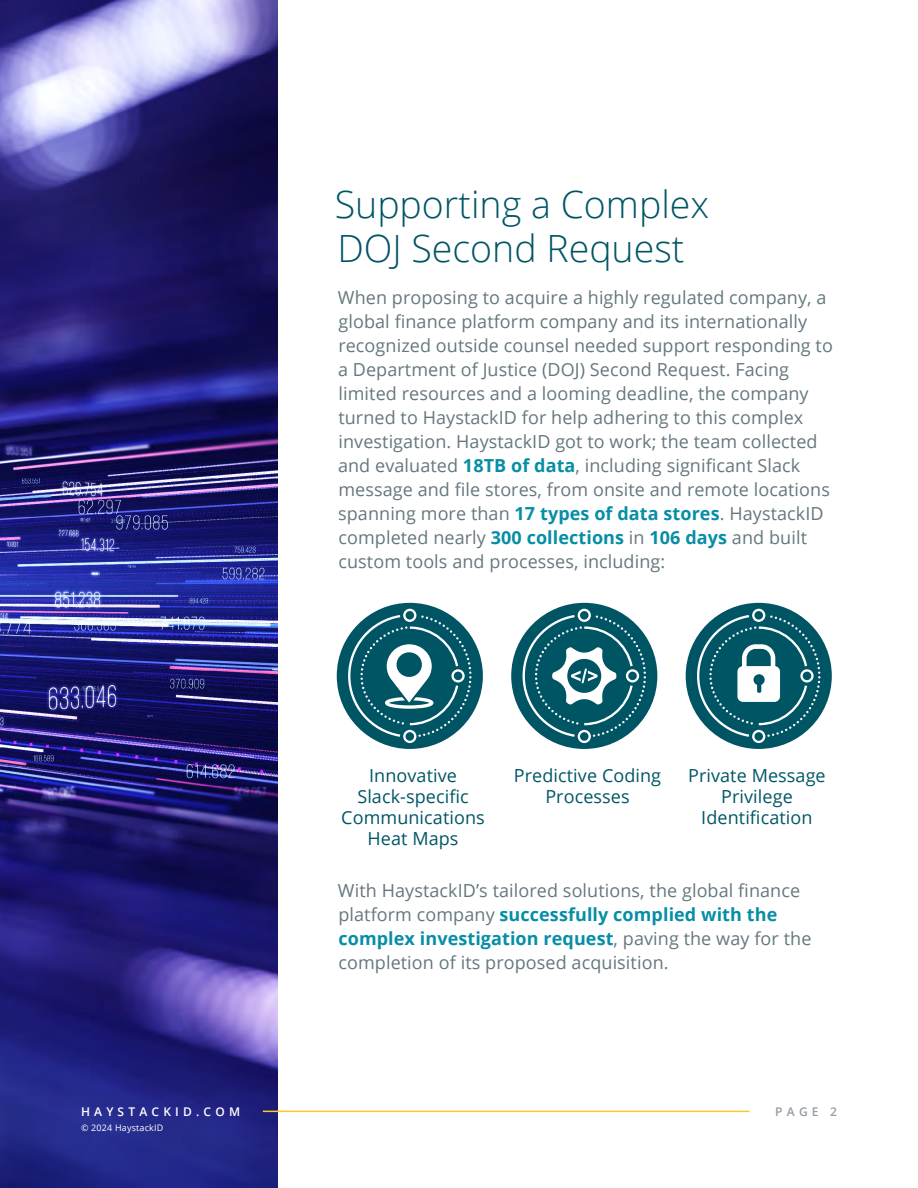
<style>
.page{position:relative;width:918px;height:1188px;background:#fff}
.page>*{position:absolute;margin:0;border:0;box-sizing:border-box;transform-origin:0 0}
.t1{font:300 37.5px/43.5px "Open Sans";color:#005565}
.t2{font:18px/24px "Open Sans";letter-spacing:.005em;color:#65777e}
.t3{font:18px/21px "Open Sans";letter-spacing:.005em;color:#005565;text-align:center}
.t4{font:600 12px "Open Sans";letter-spacing:.35em;color:#fff}
.t5{font:600 12px "Open Sans";color:#949ca6}
.t6{font:9px "Open Sans";letter-spacing:.02em;color:#fff}
.s1{font-weight:700;color:#078ea6}
</style>
<div class="page">
<img style="left:0;top:0;width:278px;height:1188px">
<div style="left:337px;top:603px;width:146px;height:146px;background:#005565;border-radius:50%"></div>
<div style="left:511px;top:603px;width:146px;height:146px;background:#005565;border-radius:50%"></div>
<div style="left:686px;top:603px;width:146px;height:146px;background:#005565;border-radius:50%"></div>
<svg style="left:348px;top:609px;width:124px;height:134px"></svg>
<svg style="left:523px;top:609px;width:123px;height:134px"></svg>
<svg style="left:697px;top:609px;width:123px;height:134px"></svg>
<hr style="left:263px;top:1111px;width:486px;height:1px;background:#fdc82f">
<p class="t4" style="left:81px;top:1104px;width:161px">HAYSTACKID.COM</p>
<p class="t6" style="left:81px;top:1122px;width:84px">© 2024 HaystackID</p>
<h1 class="t1" style="left:335px;top:182px;width:376px">Supporting a Complex<br>DOJ Second Request</h1>
<p class="t2" style="left:338px;top:285px;width:496px">When proposing to acquire a highly regulated company, a global finance platform company and its internationally recognized outside counsel needed support responding to a Department of Justice (DOJ) Second Request. Facing limited resources and a looming deadline, the company turned to HaystackID for help adhering to this complex investigation. HaystackID got to work; the team collected and evaluated <span class="s1">18TB of data</span>, including significant Slack message and file stores, from onsite and remote locations spanning more than <span class="s1">17 types of data stores</span>. HaystackID completed nearly <span class="s1">300 collections</span> in <span class="s1">106 days</span> and built custom tools and processes, including:</p>
<p class="t3" style="left:341px;top:764px;width:145px">Innovative<br>Slack-specific<br>Communications<br>Heat Maps</p>
<p class="t3" style="left:514px;top:764px;width:149px">Predictive Coding<br>Processes</p>
<p class="t3" style="left:688px;top:764px;width:139px">Private Message<br>Privilege<br>Identification</p>
<p class="t2" style="left:338px;top:878px;width:475px">With HaystackID’s tailored solutions, the global finance platform company <span class="s1">successfully complied with the complex investigation request</span>, paving the way for the completion of its proposed acquisition.</p>
<p class="t5" style="left:775px;top:1104px;width:63px">PAGE 2</p>
</div>
